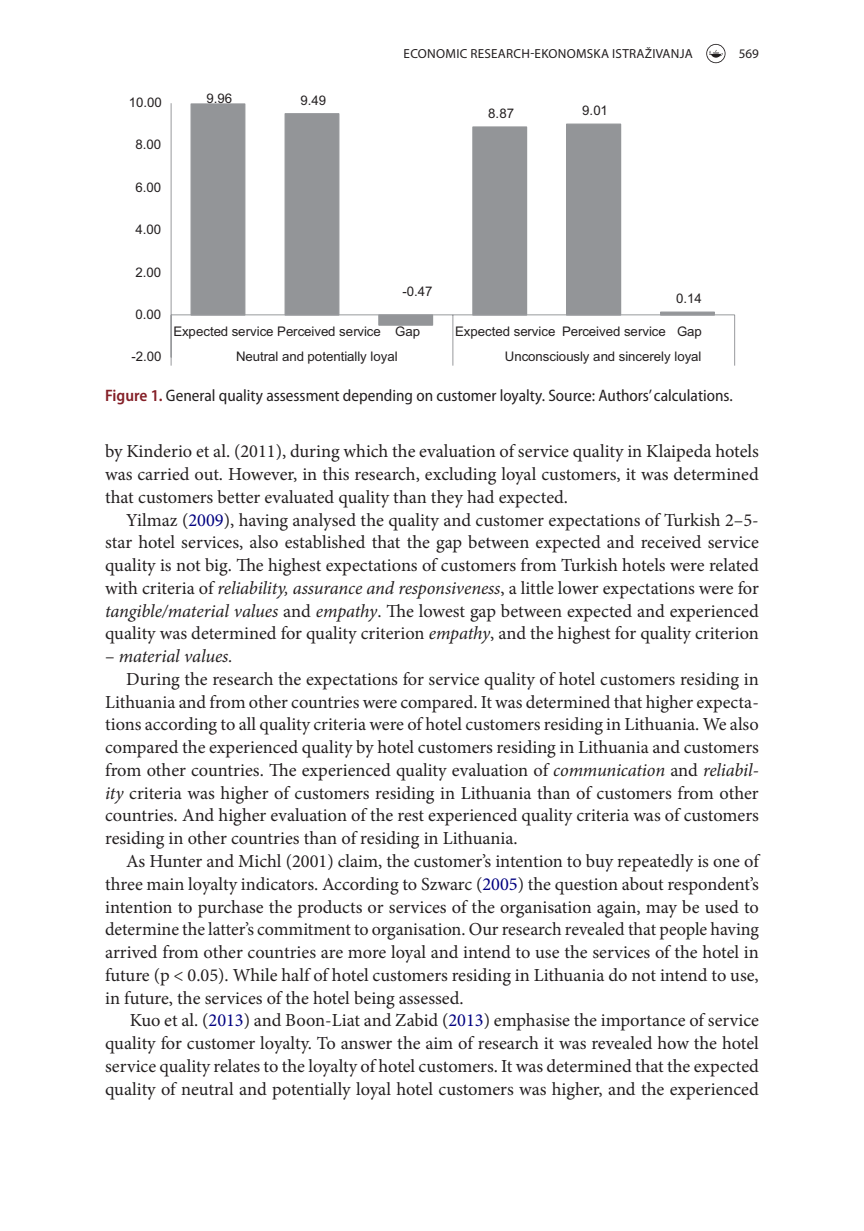
<style>
.page{position:relative;width:864px;height:1231px;background:#fff}
.page>*{position:absolute;margin:0;border:0;box-sizing:border-box;transform-origin:0 0}
.t1{font:18.38px/22.8px "Minion Pro";color:#231f20;text-align:justify}
.t2{font:italic 18.38px "Minion Pro";letter-spacing:-.005em;color:#231f20}
.t3{font:semi-condensed 16.62px "Myriad Pro";color:#231f20}
.t4{font:13.3px "Arial";color:#231f20}
.t5{font:13.12px "Myriad Pro";letter-spacing:.02em;color:#231f20}
.s1{font-weight:600;color:#841f27}
.s2{color:#000080}
.s3{font-style:italic}
.s4{font-style:normal}
</style>
<div class="page">
<svg style="left:706px;top:44px;width:19px;height:19px"></svg>
<svg style="left:190px;top:103px;width:525px;height:223px"></svg>
<hr style="left:170px;top:103px;width:1px;height:254px;background:#989a9d">
<hr style="left:171px;top:314px;width:563px;height:1px;background:#989a9d">
<svg style="left:170px;top:315px;width:1px;height:50px"></svg>
<svg style="left:452px;top:315px;width:1px;height:50px"></svg>
<p class="t4" style="left:129px;top:93px;width:34px">10.00</p>
<p class="t4" style="left:135px;top:136px;width:27px">8.00</p>
<p class="t4" style="left:135px;top:178px;width:27px">6.00</p>
<p class="t4" style="left:135px;top:220px;width:27px">4.00</p>
<p class="t4" style="left:135px;top:263px;width:27px">2.00</p>
<p class="t4" style="left:135px;top:305px;width:27px">0.00</p>
<p class="t4" style="left:206px;top:89px;width:27px">9.96</p>
<p class="t4" style="left:300px;top:91px;width:27px">9.49</p>
<p class="t5" style="left:403px;top:45px;width:82px">ECONOMIC RESEAR</p>
<p class="t5" style="left:513px;top:45px;width:110px">CH-EKONOMSKA ISTRA</p>
<p class="t5" style="left:644px;top:45px;width:41px">ŽIVANJA</p>
<p class="t5" style="left:738px;top:45px;width:22px">569</p>
<p class="t4" style="left:488px;top:104px;width:27px">8.87</p>
<p class="t4" style="left:582px;top:101px;width:27px">9.01</p>
<p class="t4" style="left:402px;top:282px;width:31px">-0.47</p>
<p class="t4" style="left:676px;top:289px;width:27px">0.14</p>
<p class="t4" style="left:173px;top:322px;width:248px">Expected service Perceived service Gap</p>
<p class="t4" style="left:455px;top:322px;width:248px">Expected service Perceived service Gap</p>
<p class="t4" style="left:236px;top:347px;width:163px">Neutral and potentially loyal</p>
<p class="t4" style="left:504px;top:347px;width:198px">Unconsciously and sincerely loyal</p>
<p class="t3" style="left:105px;top:387px;width:629px"><span class="s1">Figure 1.</span> General quality assessment depending on customer loyalty. Source: Authors’ calculations.</p>
<p class="t4" style="left:131px;top:347px;width:32px">-2.00</p>
<p class="t1" style="left:105px;top:440px;width:655px">by Kinderio et al. (2011), during which the evaluation of service quality in Klaipeda hotels was carried out. However, in this research, excluding loyal customers, it was determined that customers better evaluated quality than they had expected.</p>
<p class="t1" style="left:105px;top:508px;width:655px;text-indent:21px">Yilmaz (<span class="s2">2009</span>), having analysed the quality and customer expectations of Turkish 2–5- star hotel services, also established that the gap between expected and received service quality is not big. The highest expectations of customers from Turkish hotels were related with criteria of <span class="s3">reliability, assurance and responsiveness</span>, a little lower expectations were for <span class="s3">tangible/material values</span> and <span class="s3">empathy</span>. The lowest gap between expected and experienced quality was determined for quality criterion <span class="s3">empathy</span>, and the highest for quality criterion</p>
<p class="t2" style="left:105px;top:643px;width:129px"><span class="s4">–</span> material values.</p>
<p class="t1" style="left:126px;top:667px;width:634px">During the research the expectations for service quality of hotel customers residing in</p>
<p class="t1" style="left:105px;top:690px;width:655px">Lithuania and from other countries were compared. It was determined that higher expecta-</p>
<p class="t1" style="left:105px;top:713px;width:655px">tions according to all quality criteria were of hotel customers residing in Lithuania. We also</p>
<p class="t1" style="left:105px;top:736px;width:655px">compared the experienced quality by hotel customers residing in Lithuania and customers</p>
<p class="t1" style="left:105px;top:758px;width:655px">from other countries. The experienced quality evaluation of <span class="s3">communication</span> and <span class="s3">reliabil-</span></p>
<p class="t1" style="left:105px;top:781px;width:655px"><span class="s3">ity</span> criteria was higher of customers residing in Lithuania than of customers from other</p>
<p class="t1" style="left:105px;top:804px;width:655px">countries. And higher evaluation of the rest experienced quality criteria was of customers</p>
<p class="t1" style="left:105px;top:827px;width:414px">residing in other countries than of residing in Lithuania.</p>
<p class="t1" style="left:126px;top:849px;width:634px">As Hunter and Michl (2001) claim, the customer’s intention to buy repeatedly is one of</p>
<p class="t1" style="left:105px;top:872px;width:655px">three main loyalty indicators. According to Szwarc (<span class="s2">2005</span>) the question about respondent’s</p>
<p class="t1" style="left:105px;top:895px;width:655px">intention to purchase the products or services of the organisation again, may be used to</p>
<p class="t1" style="left:105px;top:918px;width:655px">determine the latter’s commitment to organisation. Our research revealed that people having</p>
<p class="t1" style="left:105px;top:940px;width:655px">arrived from other countries are more loyal and intend to use the services of the hotel in</p>
<p class="t1" style="left:105px;top:963px;width:655px">future (p &lt; 0.05). While half of hotel customers residing in Lithuania do not intend to use,</p>
<p class="t1" style="left:105px;top:986px;width:360px">in future, the services of the hotel being assessed.</p>
<p class="t1" style="left:130px;top:1009px;width:630px">Kuo et al. (<span class="s2">2013</span>) and Boon-Liat and Zabid (<span class="s2">2013</span>) emphasise the importance of service</p>
<p class="t1" style="left:105px;top:1031px;width:655px">quality for customer loyalty. To answer the aim of research it was revealed how the hotel</p>
<p class="t1" style="left:105px;top:1054px;width:655px">service quality relates to the loyalty of hotel customers. It was determined that the expected</p>
<p class="t1" style="left:105px;top:1077px;width:655px">quality of neutral and potentially loyal hotel customers was higher, and the experienced</p>
</div>
